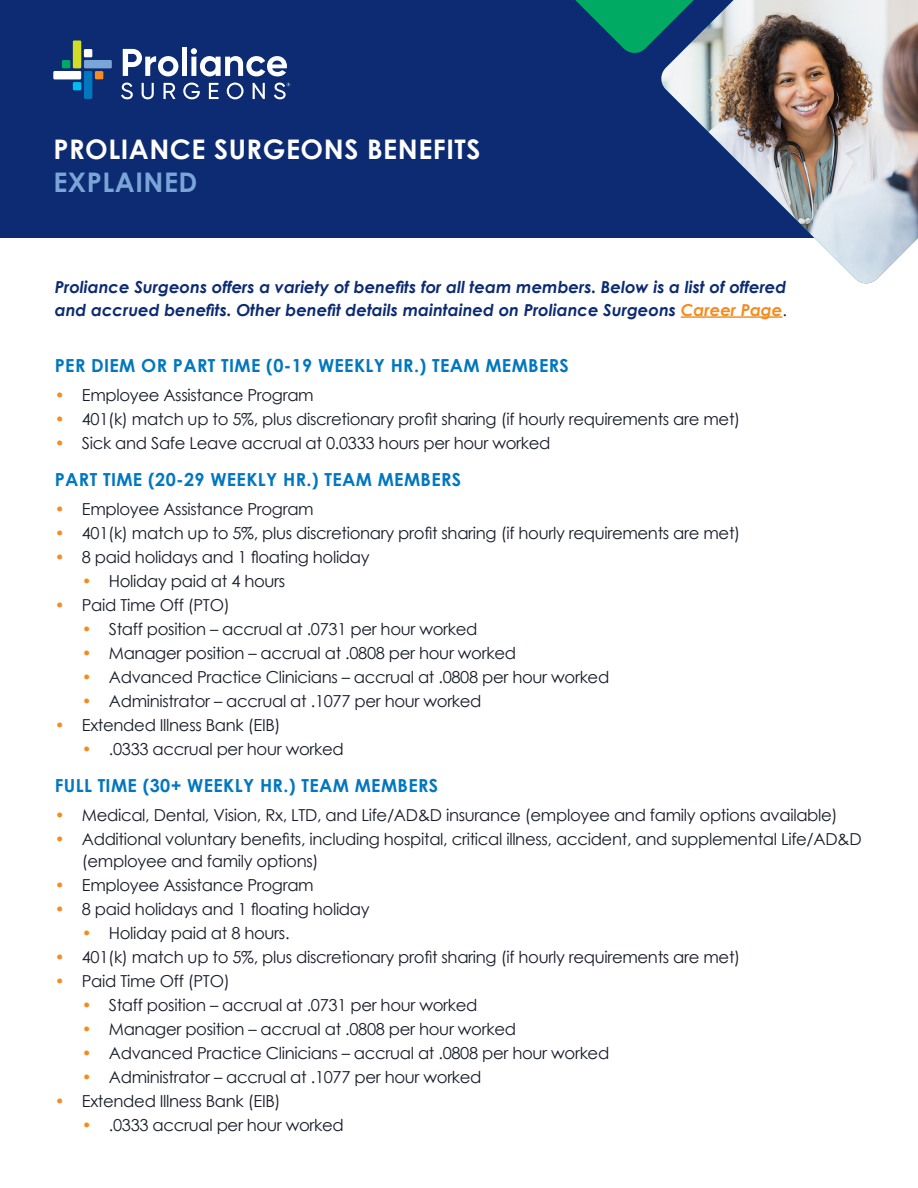
<style>
.page{position:relative;width:918px;height:1188px;background:#fff}
.page>*{position:absolute;margin:0;border:0;box-sizing:border-box;transform-origin:0 0}
.t1{font:700 27px/33px "Century Gothic";letter-spacing:.02em;color:#fff}
.t2{font:700 18px "Century Gothic";letter-spacing:.02em;color:#0077bf}
.t3{font:16.5px/22.5px "Century Gothic";letter-spacing:-.02em;color:#171c28}
.t4{font:italic 700 16.5px/22.5px "Century Gothic";color:#0c2b72}
.s1{color:#7aa5d7}
.s2{color:#f68c1f}
.s3{font-weight:400;font-style:normal;color:#171c28}
</style>
<div class="page">
<div style="left:0;top:0;width:918px;height:238px;background:#0c2b72"></div>
<img style="left:661px;top:0;width:257px;height:284px">
<svg style="left:575px;top:0;width:266px;height:54px"></svg>
<hr style="left:681px;top:316px;width:101px;height:2px;background:#f68c1f">
<div style="left:53px;top:71px;width:28px;height:8px;background:#fff"></div>
<div style="left:73px;top:41px;width:8px;height:27px;background:#d2dd25"></div>
<div style="left:73px;top:82px;width:8px;height:8px;background:#00bcf1"></div>
<div style="left:84px;top:60px;width:28px;height:8px;background:#7aa5d7"></div>
<div style="left:84px;top:71px;width:8px;height:28px;background:#0077bf"></div>
<div style="left:84px;top:49px;width:8px;height:8px;background:#fff"></div>
<div style="left:95px;top:71px;width:8px;height:8px;background:#f68c1f"></div>
<div style="left:62px;top:60px;width:8px;height:8px;background:#00aa63"></div>
<svg style="left:123px;top:49px;width:55px;height:27px"></svg>
<div style="left:182px;top:48px;width:5px;height:28px;background:#fff"></div>
<svg style="left:191px;top:48px;width:96px;height:28px"></svg>
<svg style="left:121px;top:83px;width:12px;height:16px"></svg>
<svg style="left:142px;top:83px;width:12px;height:16px"></svg>
<svg style="left:164px;top:83px;width:12px;height:16px"></svg>
<svg style="left:183px;top:83px;width:17px;height:16px"></svg>
<svg style="left:209px;top:83px;width:10px;height:16px"></svg>
<svg style="left:227px;top:83px;width:17px;height:16px"></svg>
<svg style="left:253px;top:83px;width:12px;height:16px"></svg>
<svg style="left:274px;top:83px;width:16px;height:16px"></svg>
<p class="t1" style="left:53px;top:131px;width:429px">PROLIANCE SURGEONS BENEFITS<br><span class="s1">EXPLAINED</span></p>
<p class="t4" style="left:55px;top:275px;width:734px">Proliance Surgeons offers a variety of benefits for all team members. Below is a list of offered and accrued benefits. Other benefit details maintained on Proliance Surgeons <span class="s2">Career Page</span><span class="s3">.</span></p>
<p class="t2" style="left:55px;top:352px;width:516px">PER DIEM OR PART TIME (0-19 WEEKLY HR.) TEAM MEMBERS</p>
<p class="t3" style="left:55px;top:383px;width:260px"><span class="s2">•</span> Employee Assistance Program</p>
<p class="t3" style="left:55px;top:407px;width:687px"><span class="s2">•</span> 401(k) match up to 5%, plus discretionary profit sharing (if hourly requirements are met)</p>
<p class="t3" style="left:55px;top:431px;width:497px"><span class="s2">•</span> Sick and Safe Leave accrual at 0.0333 hours per hour worked</p>
<p class="t2" style="left:55px;top:466px;width:408px">PART TIME (20-29 WEEKLY HR.) TEAM MEMBERS</p>
<p class="t3" style="left:55px;top:497px;width:260px"><span class="s2">•</span> Employee Assistance Program</p>
<p class="t3" style="left:55px;top:521px;width:687px"><span class="s2">•</span> 401(k) match up to 5%, plus discretionary profit sharing (if hourly requirements are met)</p>
<p class="t3" style="left:55px;top:545px;width:316px"><span class="s2">•</span> 8 paid holidays and 1 floating holiday</p>
<p class="t3" style="left:82px;top:569px;width:205px"><span class="s2">•</span> Holiday paid at 4 hours</p>
<p class="t3" style="left:55px;top:593px;width:176px"><span class="s2">•</span> Paid Time Off (PTO)</p>
<p class="t3" style="left:82px;top:617px;width:397px"><span class="s2">•</span> Staff position – accrual at .0731 per hour worked</p>
<p class="t3" style="left:82px;top:641px;width:436px"><span class="s2">•</span> Manager position – accrual at .0808 per hour worked</p>
<p class="t3" style="left:82px;top:665px;width:529px"><span class="s2">•</span> Advanced Practice Clinicians – accrual at .0808 per hour worked</p>
<p class="t3" style="left:82px;top:689px;width:401px"><span class="s2">•</span> Administrator – accrual at .1077 per hour worked</p>
<p class="t3" style="left:55px;top:713px;width:227px"><span class="s2">•</span> Extended Illness Bank (EIB)</p>
<p class="t3" style="left:82px;top:737px;width:263px"><span class="s2">•</span> .0333 accrual per hour worked</p>
<p class="t2" style="left:55px;top:772px;width:385px">FULL TIME (30+ WEEKLY HR.) TEAM MEMBERS</p>
<p class="t3" style="left:55px;top:803px;width:784px"><span class="s2">•</span> Medical, Dental, Vision, Rx, LTD, and Life/AD&amp;D insurance (employee and family options available)</p>
<p class="t3" style="left:82px;top:827px;width:781px;text-indent:-27px"><span class="s2">•</span> Additional voluntary benefits, including hospital, critical illness, accident, and supplemental Life/AD&amp;D (employee and family options)</p>
<p class="t3" style="left:55px;top:874px;width:260px"><span class="s2">•</span> Employee Assistance Program</p>
<p class="t3" style="left:55px;top:898px;width:316px"><span class="s2">•</span> 8 paid holidays and 1 floating holiday</p>
<p class="t3" style="left:82px;top:922px;width:209px"><span class="s2">•</span> Holiday paid at 8 hours.</p>
<p class="t3" style="left:55px;top:946px;width:687px"><span class="s2">•</span> 401(k) match up to 5%, plus discretionary profit sharing (if hourly requirements are met)</p>
<p class="t3" style="left:55px;top:970px;width:176px"><span class="s2">•</span> Paid Time Off (PTO)</p>
<p class="t3" style="left:82px;top:994px;width:397px"><span class="s2">•</span> Staff position – accrual at .0731 per hour worked</p>
<p class="t3" style="left:82px;top:1018px;width:436px"><span class="s2">•</span> Manager position – accrual at .0808 per hour worked</p>
<p class="t3" style="left:82px;top:1042px;width:529px"><span class="s2">•</span> Advanced Practice Clinicians – accrual at .0808 per hour worked</p>
<p class="t3" style="left:82px;top:1066px;width:401px"><span class="s2">•</span> Administrator – accrual at .1077 per hour worked</p>
<p class="t3" style="left:55px;top:1090px;width:227px"><span class="s2">•</span> Extended Illness Bank (EIB)</p>
<p class="t3" style="left:82px;top:1114px;width:263px"><span class="s2">•</span> .0333 accrual per hour worked</p>
</div>
